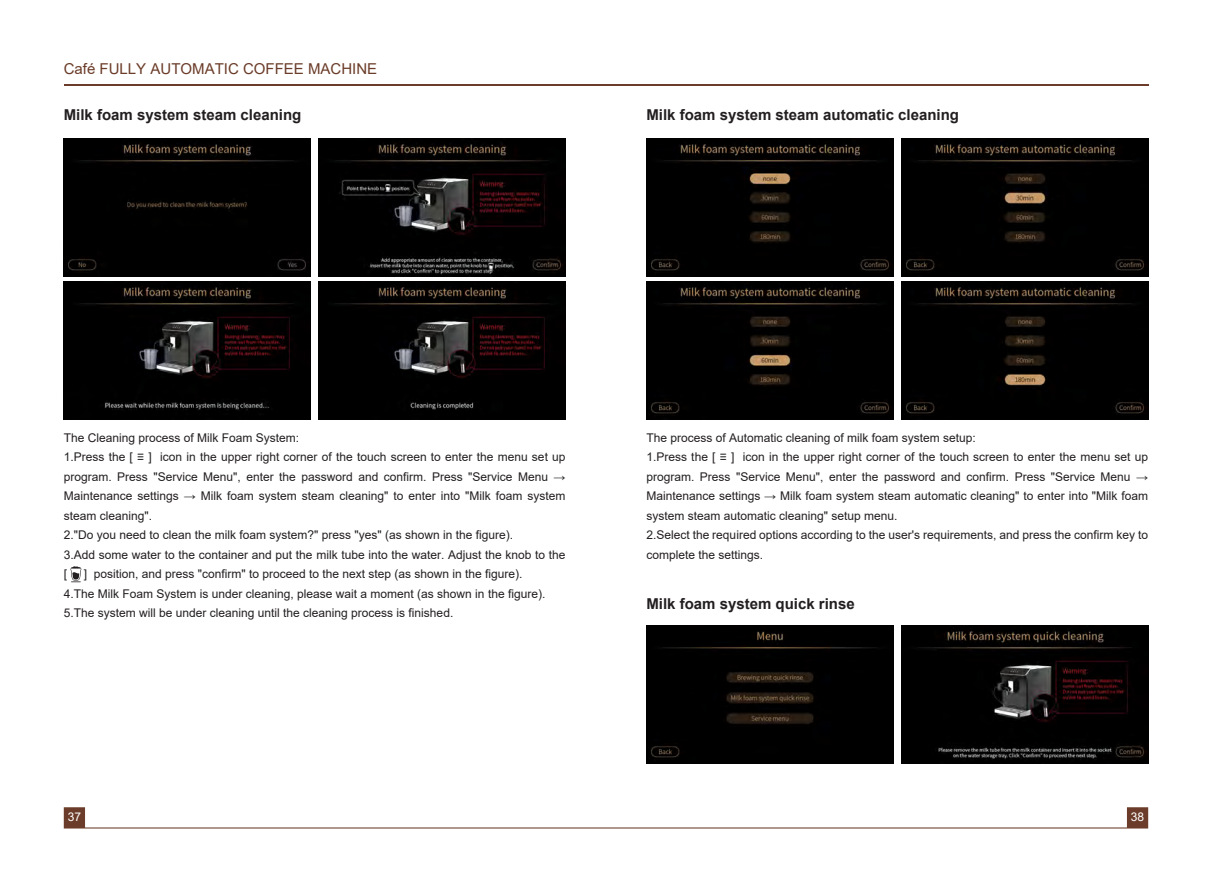
<style>
.page{position:relative;width:1212px;height:893px;background:#fff}
.page>*{position:absolute;margin:0;border:0;box-sizing:border-box;transform-origin:0 0}
.t1{font:700 15px "Arial";color:#231f20}
.t2{font:15px "Arial";color:#6b3c29}
.t3{font:12px/19.5px "Arial";color:#231f20}
.t4{font:12px "Arial";color:#fff}
</style>
<div class="page">
<hr style="left:64px;top:84px;width:1084px;height:1px;background:#6b3c29">
<svg style="left:64px;top:807px;width:1084px;height:21px"></svg>
<svg style="left:70px;top:566px;width:11px;height:16px"></svg>
<img style="left:64px;top:138px;width:246px;height:139px">
<img style="left:319px;top:138px;width:247px;height:139px">
<img style="left:64px;top:281px;width:246px;height:139px">
<img style="left:319px;top:281px;width:247px;height:139px">
<img style="left:901px;top:281px;width:247px;height:139px">
<img style="left:646px;top:138px;width:247px;height:139px">
<img style="left:901px;top:138px;width:247px;height:139px">
<img style="left:646px;top:281px;width:247px;height:139px">
<img style="left:646px;top:625px;width:247px;height:139px">
<img style="left:901px;top:625px;width:247px;height:139px">
<p class="t2" style="left:64px;top:58px;width:315px">Café FULLY AUTOMATIC COFFEE MACHINE</p>
<p class="t1" style="left:64px;top:105px;width:239px">Milk foam system steam cleaning</p>
<p class="t1" style="left:646px;top:105px;width:314px">Milk foam system steam automatic cleaning</p>
<p class="t3" style="left:64px;top:428px;width:503px">The Cleaning process of Milk Foam System:<br>1.Press the [ ≡ ] icon in the upper right corner of the touch screen to enter the menu set up program. Press "Service Menu", enter the password and confirm. Press "Service Menu → Maintenance settings → Milk foam system steam cleaning" to enter into "Milk foam system steam cleaning".<br>2."Do you need to clean the milk foam system?" press "yes" (as shown in the figure).<br>3.Add some water to the container and put the milk tube into the water. Adjust the knob to the [</p>
<p class="t3" style="left:64px;top:564px;width:483px;text-indent:20px">] position, and press "confirm" to proceed to the next step (as shown in the figure).<br>4.The Milk Foam System is under cleaning, please wait a moment (as shown in the figure).<br>5.The system will be under cleaning until the cleaning process is finished.</p>
<p class="t3" style="left:646px;top:428px;width:503px">The process of Automatic cleaning of milk foam system setup:<br>1.Press the [ ≡ ] icon in the upper right corner of the touch screen to enter the menu set up program. Press "Service Menu", enter the password and confirm. Press "Service Menu → Maintenance settings → Milk foam system steam automatic cleaning" to enter into "Milk foam system steam automatic cleaning" setup menu.<br>2.Select the required options according to the user's requirements, and press the confirm key to complete the settings.</p>
<p class="t1" style="left:646px;top:593px;width:210px">Milk foam system quick rinse</p>
<p class="t4" style="left:68px;top:809px;width:15px">37</p>
<p class="t4" style="left:1131px;top:809px;width:15px">38</p>
</div>
